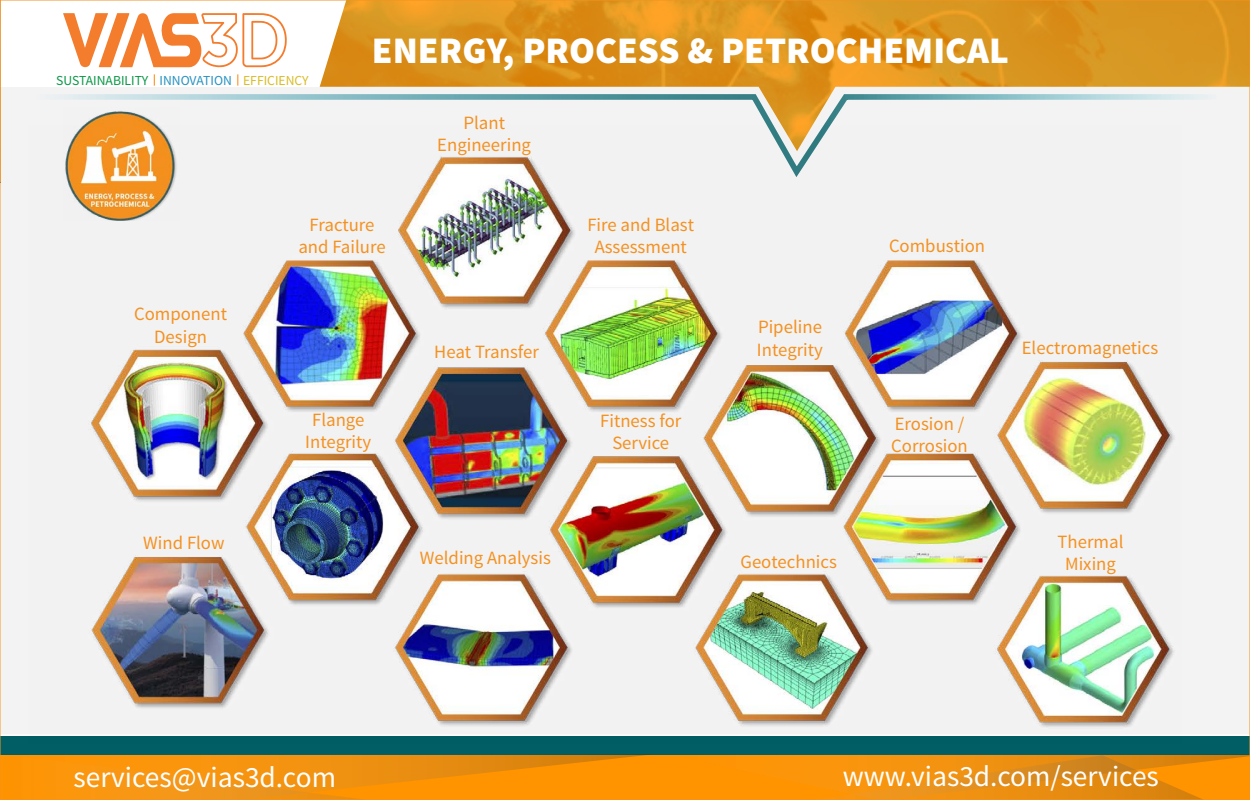
<style>
.page{position:relative;width:1250px;height:800px;background:#fff}
.page>*{position:absolute;margin:0;border:0;box-sizing:border-box;transform-origin:0 0}
.t1{font:900 37.5px "Source Sans Pro";color:#fff}
.t2{font:29.38px "Source Sans Pro";color:#fff}
.t3{font:18.75px/22.5px "Source Sans Pro";color:#f5911f;text-align:center}
.t4{font:13.75px "Source Sans Pro";color:#0d9848}
.s1{color:#2a93c1}
.s2{color:#dabc27}
</style>
<div class="page">
<div style="left:1px;top:736px;width:1249px;height:19px;background:#005e64"></div>
<svg style="left:2px;top:754px;width:1246px;height:44px;background:#ee900d"></svg>
<svg style="left:346px;top:2px;width:902px;height:85px;background:#dc931d"></svg>
<div style="left:2px;top:87px;width:1246px;height:647px;background:#f3f3f4"></div>
<svg style="left:25px;top:91px;width:1197px;height:92px"></svg>
<img style="left:28px;top:125px;width:1154px;height:609px">
<svg style="left:1px;top:0;width:345px;height:87px"></svg>
<img style="left:64px;top:108px;width:115px;height:112px">
<p class="t4" style="left:56px;top:72px;width:254px">SUSTAINABILITY <span class="s1">INNOVATION</span> <span class="s2">EFFICIENCY</span></p>
<h1 class="t1" style="left:372px;top:26px;width:639px">ENERGY, PROCESS &amp; PETROCHEMICAL</h1>
<p class="t3" style="left:437px;top:112px;width:95px">Plant<br>Engineering</p>
<p class="t3" style="left:134px;top:303px;width:95px">Component<br>Design</p>
<p class="t3" style="left:143px;top:532px;width:83px">Wind Flow</p>
<p class="t3" style="left:298px;top:214px;width:89px">Fracture and Failure</p>
<p class="t3" style="left:305px;top:408px;width:68px">Flange<br>Integrity</p>
<p class="t3" style="left:434px;top:341px;width:106px">Heat Transfer</p>
<p class="t3" style="left:587px;top:214px;width:108px">Fire and Blast<br>Assessment</p>
<p class="t3" style="left:600px;top:410px;width:83px">Fitness for<br>Service</p>
<p class="t3" style="left:420px;top:547px;width:133px">Welding Analysis</p>
<p class="t3" style="left:757px;top:316px;width:68px;text-align:left">Pipeline<br>Integrity</p>
<p class="t3" style="left:741px;top:551px;width:98px">Geotechnics</p>
<p class="t3" style="left:889px;top:234px;width:98px">Combustion</p>
<p class="t3" style="left:891px;top:413px;width:78px;text-align:left">Erosion /<br>Corrosion</p>
<p class="t3" style="left:1022px;top:337px;width:138px">Electromagnetics</p>
<p class="t3" style="left:1058px;top:531px;width:67px">Thermal<br>Mixing</p>
<h2 class="t2" style="left:913px;top:744px;width:209px">www.vias3d.com</h2>
<h2 class="t2" style="left:74px;top:759px;width:264px">services@vias3d.com</h2>
<h2 class="t2" style="left:843px;top:758px;width:318px">www.vias3d.com/services</h2>
</div>
